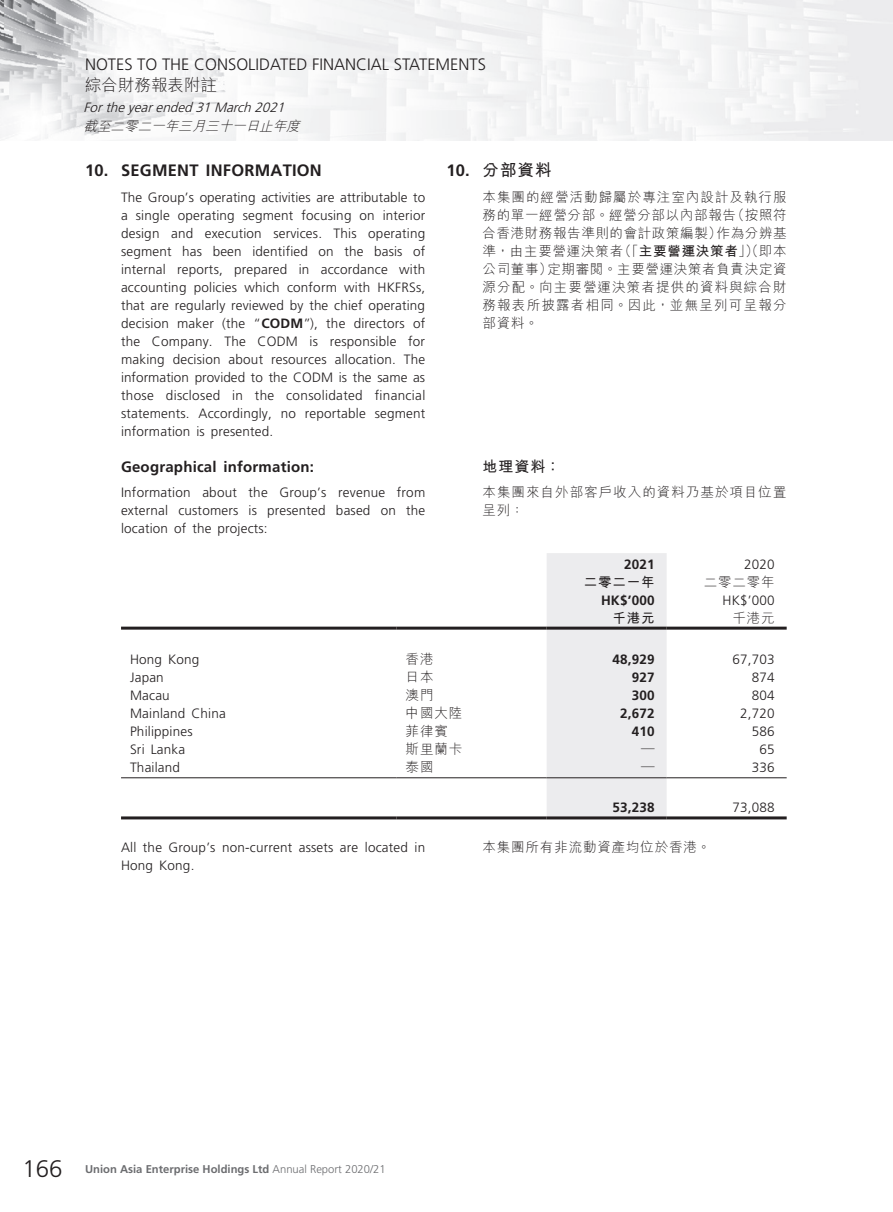
<style>
.page{position:relative;width:893px;height:1212px;background:#fff}
.page>*{position:absolute;margin:0;border:0;box-sizing:border-box;transform-origin:0 0}
.t1{font:300 16.5px "Frutiger LT Std";color:#231f20}
._03_H1{font:700 16.5px "Frutiger LT Std";letter-spacing:.015em;color:#231f20}
.t2{font:300 16.5px "M Hei HK";color:#231f20}
._03_H1-2{font:700 16.5px "M Hei HK";color:#231f20}
._04___H2{font:700 15px "Frutiger LT Std";letter-spacing:.015em;color:#231f20}
._04___H2-2{font:700 15px "M Hei HK";color:#231f20}
._12___P2{font:300 13.5px/18px "Frutiger LT Std";letter-spacing:.015em;color:#231f20;text-align:justify}
._12___P2-2{font:300 13.5px/18px "M Hei HK";letter-spacing:.075em;color:#231f20;text-align:justify}
._15_Table_Stub{font:300 13.5px "Frutiger LT Std";letter-spacing:.015em;color:#231f20}
._01_Body_Text{font:300 13.5px "Frutiger LT Std";letter-spacing:.015em;color:#231f20}
._01_Body_Text-2{font:700 13.5px "Frutiger LT Std";letter-spacing:.015em;color:#231f20}
.t3{font:italic 300 13.5px "Frutiger LT Std";color:#231f20}
._15_Table_Stub-2{font:300 13.5px "M Hei HK";letter-spacing:.065em;color:#231f20}
.t4{font:italic 300 13.5px "M Hei HK";color:#231f20}
._01_Body_Text-3{font:700 13.5px "M Hei HK";letter-spacing:.065em;color:#231f20}
._01_Body_Text-4{font:300 13.5px "M Hei HK";letter-spacing:.065em;color:#231f20}
.t5{font:700 11.25px "Frutiger LT Std";color:#6c6d70}
.s1{font-family:"Frutiger LT Std"}
.s2{font-weight:700}
.s3{font-weight:300;font-size:24px;color:#231f20}
.s4{font-weight:300}
</style>
<div class="page">
<img style="left:0;top:0;width:892px;height:140px">
<div style="left:547px;top:553px;width:120px;height:263px;background:#ececee"></div>
<hr style="left:121px;top:627px;width:276px;height:3px;background:#231f20">
<hr style="left:397px;top:627px;width:150px;height:3px;background:#231f20">
<hr style="left:547px;top:627px;width:120px;height:3px;background:#231f20">
<hr style="left:667px;top:627px;width:120px;height:3px;background:#231f20">
<hr style="left:121px;top:777px;width:276px;height:1px;background:#231f20">
<hr style="left:397px;top:777px;width:150px;height:1px;background:#231f20">
<hr style="left:547px;top:777px;width:120px;height:1px;background:#231f20">
<hr style="left:667px;top:777px;width:120px;height:1px;background:#231f20">
<hr style="left:121px;top:816px;width:276px;height:3px;background:#231f20">
<hr style="left:397px;top:816px;width:150px;height:3px;background:#231f20">
<hr style="left:547px;top:816px;width:120px;height:3px;background:#231f20">
<hr style="left:667px;top:816px;width:120px;height:3px;background:#231f20">
<p class="t1" style="left:85px;top:55px;width:402px">NOTES TO THE CONSOLIDATED FINANCIAL STATEMENTS</p>
<p class="t2" style="left:85px;top:73px;width:133px">綜合財務報表附註</p>
<p class="t3" style="left:84px;top:100px;width:207px">Fortheyearended31March2021</p>
<p class="t4" style="left:84px;top:116px;width:222px">截至二零二一年三月三十一日止年度</p>
<p class="_03_H1-2" style="left:446px;top:158px;width:107px"><span class="s1">10.</span> 分部資料</p>
<p class="_12___P2-2" style="left:482px;top:187px;width:306px">本集團的經營活動歸屬於專注室內設計及執行服務的單一經營分部。經營分部以內部報告（按照符合香港財務報告準則的會計政策編製）作為分辨基準，由主要營運決策者（「<span class="s2">主要營運決策者</span>」）（即本公司董事）定期審閱。主要營運決策者負責決定資源分配。向主要營運決策者提供的資料與綜合財務報表所披露者相同。因此，並無呈列可呈報分部資料。</p>
<p class="_03_H1" style="left:85px;top:161px;width:238px">10. SEGMENT INFORMATION</p>
<p class="_12___P2" style="left:121px;top:188px;width:306px">The Group’s operating activities are attributable to a single operating segment focusing on interior design and execution services. This operating segment has been identified on the basis of internal reports, prepared in accordance with accounting policies which conform with HKFRSs, that are regularly reviewed by the chief operating decision maker (the “<span class="s2">CODM</span>”), the directors of the Company. The CODM is responsible for making decision about resources allocation. The information provided to the CODM is the same as those disclosed in the consolidated financial statements. Accordingly, no reportable segment information is presented.</p>
<p class="_04___H2" style="left:121px;top:458px;width:194px">Geographical information:</p>
<p class="_12___P2" style="left:121px;top:484px;width:306px">Information about the Group’s revenue from external customers is presented based on the location of the projects:</p>
<p class="_04___H2-2" style="left:482px;top:455px;width:80px">地理資料：</p>
<p class="_12___P2-2" style="left:482px;top:483px;width:306px">本集團來自外部客戶收入的資料乃基於項目位置呈列：</p>
<p class="_01_Body_Text-2" style="left:624px;top:557px;width:32px">2021</p>
<p class="_01_Body_Text" style="left:744px;top:557px;width:32px">2020</p>
<p class="_01_Body_Text-3" style="left:584px;top:573px;width:72px">二零二一年</p>
<p class="_01_Body_Text-4" style="left:704px;top:573px;width:72px">二零二零年</p>
<p class="_01_Body_Text-2" style="left:601px;top:593px;width:55px">HK$’000</p>
<p class="_01_Body_Text" style="left:722px;top:593px;width:54px">HK$’000</p>
<p class="_01_Body_Text-3" style="left:612px;top:609px;width:44px">千港元</p>
<p class="_01_Body_Text-4" style="left:732px;top:609px;width:44px">千港元</p>
<p class="_15_Table_Stub" style="left:130px;top:652px;width:71px">Hong Kong</p>
<p class="_15_Table_Stub-2" style="left:406px;top:649px;width:29px">香港</p>
<p class="_01_Body_Text-2" style="left:612px;top:651px;width:44px">48,929</p>
<p class="_01_Body_Text" style="left:732px;top:652px;width:44px">67,703</p>
<p class="_15_Table_Stub" style="left:130px;top:670px;width:35px">Japan</p>
<p class="_15_Table_Stub-2" style="left:406px;top:667px;width:29px">日本</p>
<p class="_01_Body_Text-2" style="left:632px;top:669px;width:24px">927</p>
<p class="_01_Body_Text" style="left:752px;top:670px;width:24px">874</p>
<p class="_15_Table_Stub" style="left:130px;top:688px;width:41px">Macau</p>
<p class="_15_Table_Stub-2" style="left:406px;top:685px;width:29px">澳門</p>
<p class="_01_Body_Text-2" style="left:632px;top:687px;width:24px">300</p>
<p class="_01_Body_Text" style="left:752px;top:688px;width:24px">804</p>
<p class="_15_Table_Stub" style="left:130px;top:706px;width:97px">Mainland China</p>
<p class="_15_Table_Stub-2" style="left:406px;top:703px;width:58px">中國大陸</p>
<p class="_01_Body_Text-2" style="left:620px;top:705px;width:36px">2,672</p>
<p class="_01_Body_Text" style="left:740px;top:706px;width:36px">2,720</p>
<p class="_15_Table_Stub" style="left:130px;top:724px;width:64px">Philippines</p>
<p class="_15_Table_Stub-2" style="left:406px;top:721px;width:44px">菲律賓</p>
<p class="_01_Body_Text-2" style="left:632px;top:723px;width:24px">410</p>
<p class="_01_Body_Text" style="left:752px;top:724px;width:24px">586</p>
<p class="_15_Table_Stub" style="left:130px;top:742px;width:57px">Sri Lanka</p>
<p class="_15_Table_Stub-2" style="left:406px;top:739px;width:58px">斯里蘭卡</p>
<p class="_01_Body_Text-3" style="left:641px;top:739px;width:15px">—</p>
<p class="_01_Body_Text" style="left:759px;top:742px;width:17px">65</p>
<p class="_15_Table_Stub" style="left:130px;top:760px;width:52px">Thailand</p>
<p class="_15_Table_Stub-2" style="left:406px;top:757px;width:29px">泰國</p>
<p class="_01_Body_Text-3" style="left:641px;top:757px;width:15px">—</p>
<p class="_01_Body_Text" style="left:752px;top:760px;width:24px">336</p>
<p class="_01_Body_Text-2" style="left:612px;top:800px;width:44px">53,238</p>
<p class="_01_Body_Text" style="left:732px;top:800px;width:44px">73,088</p>
<p class="_12___P2" style="left:121px;top:838px;width:306px">All the Group’s non-current assets are located in<br>Hong Kong.</p>
<p class="_12___P2-2" style="left:482px;top:837px;width:230px">本集團所有非流動資產均位於香港。</p>
<p class="t5" style="left:23px;top:1162px;width:365px"><span class="s3">166</span> Union Asia Enterprise Holdings Ltd <span class="s4">Annual Report 2020/21</span></p>
</div>
